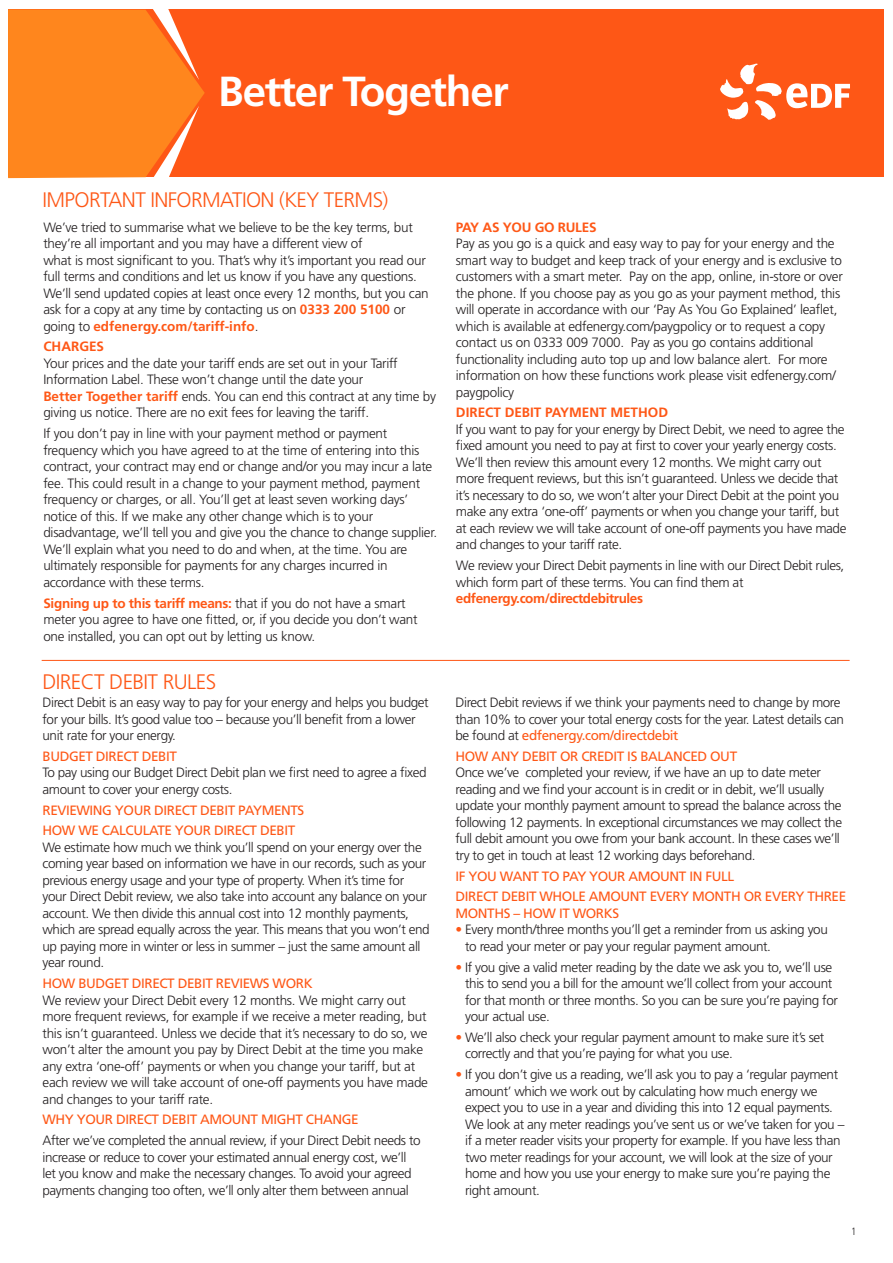
<style>
.page{position:relative;width:893px;height:1263px;background:#fff}
.page>*{position:absolute;margin:0;border:0;box-sizing:border-box;transform-origin:0 0}
.t1{font:700 42px "Frutiger";letter-spacing:-.03em;color:#fff}
.t2{font:300 21px "Frutiger";letter-spacing:-.03em;color:#fe5716}
.heading{font:300 13.5px/16.5px "Frutiger";letter-spacing:-.03em;color:#231f20}
.t3{font:13.5px/16.5px "Frutiger";letter-spacing:-.03em;color:#fe5716}
.heading-2{font:700 13.5px "Frutiger";color:#fe5716}
.heading-3{font:700 13.5px "Frutiger";letter-spacing:-.02em;color:#fe5716}
.t4{font:300 condensed 10.5px "Frutiger";color:#231f20}
.s1{font-weight:700;color:#fe5716}
.s2{font-weight:400;color:#fe5716}
.s3{color:#fe5716}
</style>
<div class="page">
<div style="left:8px;top:10px;width:875px;height:167px;background:#fe5716"></div>
<svg style="left:720px;top:63px;width:130px;height:57px"></svg>
<svg style="left:8px;top:9px;width:197px;height:170px;background:#fe8525"></svg>
<hr style="left:42px;top:660px;width:808px;height:1px;background:#fe5716">
<p class="t1" style="left:218px;top:67px;width:292px">Better Together</p>
<p class="t2" style="left:43px;top:188px;width:347px">IMPORTANT INFORMATION (KEY TERMS)</p>
<p class="heading" style="left:43px;top:219px;width:371px">We’ve tried to summarise what we believe to be the key terms, but they’re all important and you may have a different view of</p>
<p class="heading" style="left:43px;top:252px;width:387px">what is most significant to you. That’s why it’s important you read our full terms and conditions and let us know if you have any questions.<br>We’ll send updated copies at least once every 12 months, but you can ask for a copy at any time by contacting us on <span class="s1">0333 200 5100</span> or going to <span class="s1">edfenergy.com/tariff-info</span>.</p>
<p class="heading-2" style="left:43px;top:339px;width:62px">CHARGES</p>
<p class="heading" style="left:43px;top:355px;width:394px">Your prices and the date your tariff ends are set out in your Tariff Information Label. These won’t change until the date your<br><span class="s1">Better Together tariff</span> ends. You can end this contract at any time by giving us notice. There are no exit fees for leaving the tariff.</p>
<p class="heading" style="left:43px;top:425px;width:395px">If you don’t pay in line with your payment method or payment frequency which you have agreed to at the time of entering into this contract, your contract may end or change and/or you may incur a late fee. This could result in a change to your payment method, payment frequency or charges, or all. You’ll get at least seven working days’ notice of this. If we make any other change which is to your disadvantage, we’ll tell you and give you the chance to change supplier.<br>We’ll explain what you need to do and when, at the time. You are ultimately responsible for payments for any charges incurred in accordance with these terms.</p>
<p class="heading" style="left:43px;top:595px;width:376px"><span class="s1">Signing up to this tariff means:</span> that if you do not have a smart meter you agree to have one fitted, or, if you decide you don’t want one installed, you can opt out by letting us know.</p>
<p class="t2" style="left:43px;top:670px;width:175px">DIRECT DEBIT RULES</p>
<p class="heading" style="left:43px;top:694px;width:388px">Direct Debit is an easy way to pay for your energy and helps you budget for your bills. It’s good value too – because you’ll benefit from a lower unit rate for your energy.</p>
<p class="t3" style="left:43px;top:748px;width:136px">BUDGET DIRECT DEBIT</p>
<p class="heading" style="left:43px;top:764px;width:386px">To pay using our Budget Direct Debit plan we first need to agree a fixed amount to cover your energy costs.</p>
<p class="t3" style="left:43px;top:801px;width:263px">REVIEWING YOUR DIRECT DEBIT PAYMENTS</p>
<p class="t3" style="left:43px;top:822px;width:254px">HOW WE CALCULATE YOUR DIRECT DEBIT</p>
<p class="heading" style="left:43px;top:839px;width:389px">We estimate how much we think you’ll spend on your energy over the coming year based on information we have in our records, such as your previous energy usage and your type of property. When it’s time for your Direct Debit review, we also take into account any balance on your account. We then divide this annual cost into 12 monthly payments, which are spread equally across the year. This means that you won’t end up paying more in winter or less in summer – just the same amount all year round.</p>
<p class="t3" style="left:43px;top:975px;width:272px">HOW BUDGET DIRECT DEBIT REVIEWS WORK</p>
<p class="heading" style="left:43px;top:991px;width:387px">We review your Direct Debit every 12 months. We might carry out more frequent reviews, for example if we receive a meter reading, but this isn’t guaranteed. Unless we decide that it’s necessary to do so, we won’t alter the amount you pay by Direct Debit at the time you make any extra ‘one-off’ payments or when you change your tariff, but at each review we will take account of one-off payments you have made and changes to your tariff rate.</p>
<p class="t3" style="left:43px;top:1111px;width:318px">WHY YOUR DIRECT DEBIT AMOUNT MIGHT CHANGE</p>
<p class="heading" style="left:43px;top:1132px;width:380px">After we’ve completed the annual review, if your Direct Debit needs to increase or reduce to cover your estimated annual energy cost, we’ll let you know and make the necessary changes. To avoid your agreed payments changing too often, we’ll only alter them between annual</p>
<p class="heading-3" style="left:456px;top:219px;width:142px">PAY AS YOU GO RULES</p>
<p class="heading" style="left:456px;top:235px;width:388px">Pay as you go is a quick and easy way to pay for your energy and the smart way to budget and keep track of your energy and is exclusive to customers with a smart meter. Pay on the app, online, in-store or over the phone. If you choose pay as you go as your payment method, this will operate in accordance with our ‘Pay As You Go Explained’ leaflet, which is available at edfenergy.com/paygpolicy or to request a copy contact us on 0333 009 7000. Pay as you go contains additional functionality including auto top up and low balance alert. For more information on how these functions work please visit edfenergy.com/ paygpolicy</p>
<p class="heading-2" style="left:456px;top:405px;width:214px">DIRECT DEBIT PAYMENT METHOD</p>
<p class="heading" style="left:456px;top:421px;width:392px">If you want to pay for your energy by Direct Debit, we need to agree the fixed amount you need to pay at first to cover your yearly energy costs.<br>We’ll then review this amount every 12 months. We might carry out more frequent reviews, but this isn’t guaranteed. Unless we decide that it’s necessary to do so, we won’t alter your Direct Debit at the point you make any extra ‘one-off’ payments or when you change your tariff, but at each review we will take account of one-off payments you have made and changes to your tariff rate.</p>
<p class="heading" style="left:456px;top:557px;width:390px">We review your Direct Debit payments in line with our Direct Debit rules, which form part of these terms. You can find them at <span class="s1">edfenergy.com/directdebitrules</span></p>
<p class="heading" style="left:455px;top:694px;width:390px">Direct Debit reviews if we think your payments need to change by more than 10% to cover your total energy costs for the year. Latest details can be found at <span class="s2">edfenergy.com/directdebit</span></p>
<p class="t3" style="left:455px;top:748px;width:283px">HOW ANY DEBIT OR CREDIT IS BALANCED OUT</p>
<p class="heading" style="left:455px;top:764px;width:388px">Once we’ve completed your review, if we have an up to date meter reading and we find your account is in credit or in debit, we’ll usually update your monthly payment amount to spread the balance across the following 12 payments. In exceptional circumstances we may collect the full debit amount you owe from your bank account. In these cases we’ll try to get in touch at least 12 working days beforehand.</p>
<p class="t3" style="left:455px;top:867px;width:280px">IF YOU WANT TO PAY YOUR AMOUNT IN FULL</p>
<p class="t3" style="left:455px;top:888px;width:392px">DIRECT DEBIT WHOLE AMOUNT EVERY MONTH OR EVERY THREE<br>MONTHS – HOW IT WORKS</p>
<p class="heading" style="left:465px;top:921px;width:364px;text-indent:-10px"><span class="s3">•</span> Every month/three months you’ll get a reminder from us asking you to read your meter or pay your regular payment amount.</p>
<p class="heading" style="left:465px;top:958px;width:374px;text-indent:-10px"><span class="s3">•</span> If you give a valid meter reading by the date we ask you to, we’ll use this to send you a bill for the amount we’ll collect from your account for that month or three months. So you can be sure you’re paying for your actual use.</p>
<p class="heading" style="left:465px;top:1029px;width:361px;text-indent:-10px"><span class="s3">•</span> We’ll also check your regular payment amount to make sure it’s set correctly and that you’re paying for what you use.</p>
<p class="heading" style="left:465px;top:1066px;width:381px;text-indent:-10px"><span class="s3">•</span> If you don’t give us a reading, we’ll ask you to pay a ‘regular payment amount’ which we work out by calculating how much energy we expect you to use in a year and dividing this into 12 equal payments.<br>We look at any meter readings you’ve sent us or we’ve taken for you – if a meter reader visits your property for example. If you have less than two meter readings for your account, we will look at the size of your home and how you use your energy to make sure you’re paying the right amount.</p>
<p class="t4" style="left:851px;top:1225px;width:7px">1</p>
</div>
